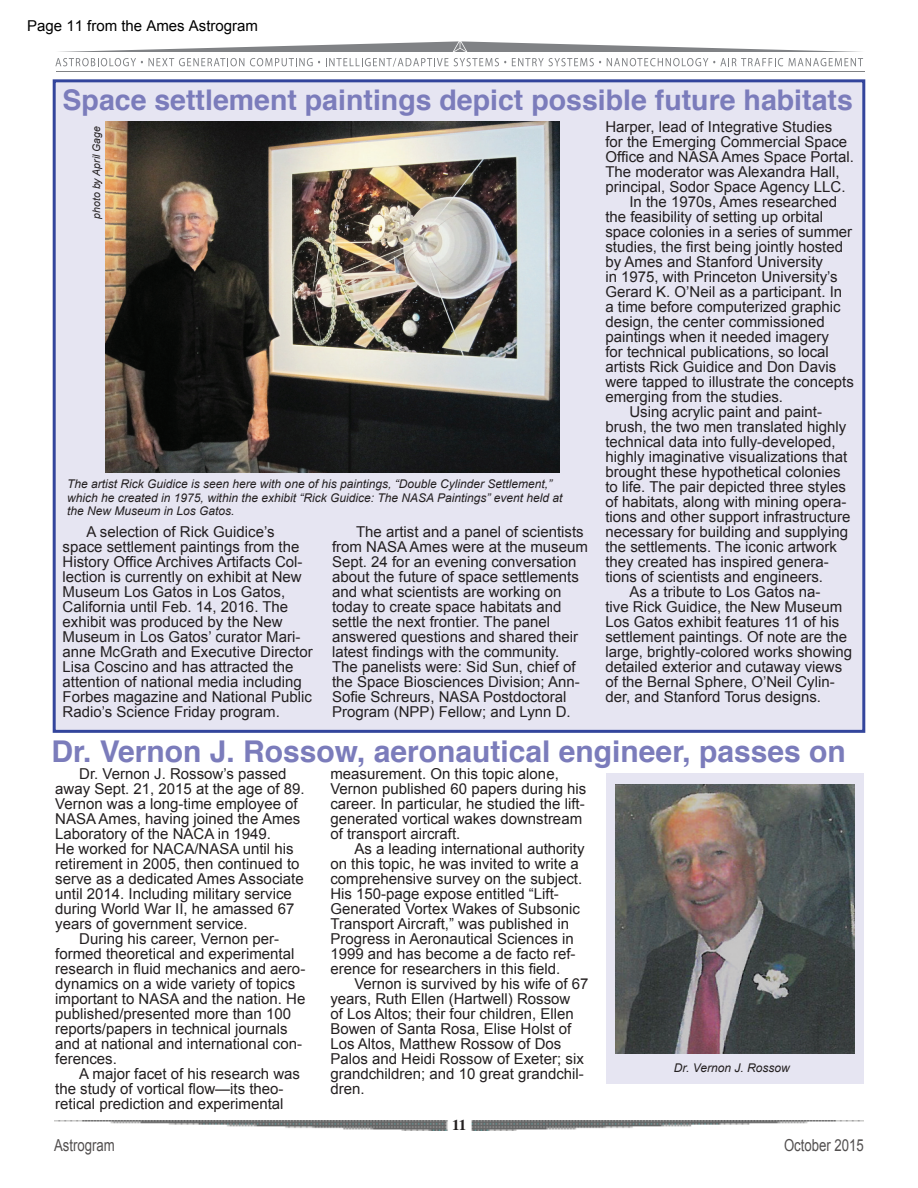
<style>
.page{position:relative;width:918px;height:1188px;background:#fff}
.page>*{position:absolute;margin:0;border:0;box-sizing:border-box;transform-origin:0 0}
.t1{font:700 30px "Helvetica";color:#7b7cbb}
.t2{font:700 28.5px "Helvetica";color:#7b7cbb}
.t3{font:16.5px "Arial";color:#524f4f;scale:.8 1}
.t4{font:15px/15px "Arial";color:#231f20}
.t5{font:15px "Arial";color:#000}
.t6{font:700 15px "Times";color:#231f20}
.t7{font:italic 12px/13.5px "Arial";color:#231f20}
.t8{font:italic 10.5px "Arial";color:#231f20}
</style>
<div class="page">
<img style="left:54px;top:1120px;width:810px;height:11px">
<hr style="left:56px;top:71px;width:808px;height:1px;background:#808285">
<svg style="left:59px;top:41px;width:802px;height:11px"></svg>
<svg style="left:55px;top:58px;width:88px;height:8px"></svg>
<svg style="left:149px;top:58px;width:95px;height:8px"></svg>
<svg style="left:250px;top:58px;width:70px;height:8px"></svg>
<svg style="left:326px;top:58px;width:180px;height:9px"></svg>
<svg style="left:512px;top:58px;width:89px;height:8px"></svg>
<svg style="left:607px;top:58px;width:176px;height:8px"></svg>
<svg style="left:789px;top:58px;width:74px;height:8px"></svg>
<div style="left:53px;top:79px;width:812px;height:654px;background:#e6e5f2;border:3px solid #33459c"></div>
<img style="left:105px;top:122px;width:454px;height:351px">
<div style="left:606px;top:773px;width:258px;height:310px;background:#e6e5f2"></div>
<img style="left:615px;top:784px;width:240px;height:270px">
<p class="t5" style="left:27px;top:16px;width:232px">Page 11 from the Ames Astrogram</p>
<h2 class="t2" style="left:63px;top:77px;width:792px">Space settlement paintings depict possible future habitats</h2>
<p class="t8" style="left:90px;top:219px;width:94px;rotate:-90deg">photo by April Gage</p>
<p class="t7" style="left:67px;top:478px;width:497px">The artist Rick Guidice is seen here with one of his paintings, “Double Cylinder Settlement,” which he created in 1975, within the exhibit “Rick Guidice: The NASA Paintings” event held at the New Museum in Los Gatos.</p>
<p class="t4" style="left:332px;top:525px;width:257px;text-indent:24px">The artist and a panel of scientists from NASA Ames were at the museum Sept. 24 for an evening conversation about the future of space settlements and what scientists are working on today to create space habitats and settle the next frontier. The panel answered questions and shared their latest findings with the community.<br>The panelists were: Sid Sun, chief of the Space Biosciences Division; Ann-Sofie Schreurs, NASA Postdoctoral Program (NPP) Fellow; and Lynn D.</p>
<p class="t4" style="left:63px;top:525px;width:252px;text-indent:24px">A selection of Rick Guidice’s space settlement paintings from the History Office Archives Artifacts Col&shy;lection is currently on exhibit at New Museum Los Gatos in Los Gatos, California until Feb. 14, 2016. The exhibit was produced by the New Museum in Los Gatos’ curator Mari&shy;anne McGrath and Executive Director Lisa Coscino and has attracted the attention of national media including Forbes magazine and National Public Radio’s Science Friday program.</p>
<p class="t4" style="left:605px;top:120px;width:228px">Harper, lead of Integrative Studies</p>
<p class="t4" style="left:605px;top:135px;width:243px">for the Emerging Commercial Space</p>
<p class="t4" style="left:605px;top:150px;width:250px">Office and NASA Ames Space Portal.</p>
<p class="t4" style="left:605px;top:165px;width:236px">The moderator was Alexandra Hall,</p>
<p class="t4" style="left:605px;top:180px;width:242px">principal, Sodor Space Agency LLC.</p>
<p class="t4" style="left:629px;top:195px;width:209px">In the 1970s, Ames researched</p>
<p class="t4" style="left:605px;top:210px;width:219px">the feasibility of setting up orbital</p>
<p class="t4" style="left:605px;top:225px;width:248px">space colonies in a series of summer</p>
<p class="t4" style="left:605px;top:240px;width:239px">studies, the first being jointly hosted</p>
<p class="t4" style="left:605px;top:255px;width:219px">by Ames and Stanford University</p>
<p class="t4" style="left:605px;top:270px;width:234px">in 1975, with Princeton University’s</p>
<p class="t4" style="left:605px;top:285px;width:238px">Gerard K. O’Neil as a participant. In</p>
<p class="t4" style="left:605px;top:300px;width:237px">a time before computerized graphic</p>
<p class="t4" style="left:605px;top:315px;width:221px">design, the center commissioned</p>
<p class="t4" style="left:605px;top:330px;width:225px">paintings when it needed imagery</p>
<p class="t4" style="left:605px;top:345px;width:225px">for technical publications, so local</p>
<p class="t4" style="left:605px;top:360px;width:232px">artists Rick Guidice and Don Davis</p>
<p class="t4" style="left:605px;top:375px;width:250px">were tapped to illustrate the concepts</p>
<p class="t4" style="left:605px;top:390px;width:179px">emerging from the studies.</p>
<p class="t4" style="left:629px;top:405px;width:194px">Using acrylic paint and paint-</p>
<p class="t4" style="left:605px;top:420px;width:242px">brush, the two men translated highly</p>
<p class="t4" style="left:605px;top:435px;width:232px">technical data into fully-developed,</p>
<p class="t4" style="left:605px;top:450px;width:243px">highly imaginative visualizations that</p>
<p class="t4" style="left:605px;top:465px;width:237px">brought these hypothetical colonies</p>
<p class="t4" style="left:605px;top:480px;width:242px">to life. The pair depicted three styles</p>
<p class="t4" style="left:605px;top:495px;width:242px">of habitats, along with mining opera-</p>
<p class="t4" style="left:605px;top:510px;width:247px">tions and other support infrastructure</p>
<p class="t4" style="left:605px;top:525px;width:244px">necessary for building and supplying</p>
<p class="t4" style="left:605px;top:540px;width:233px">the settlements. The iconic artwork</p>
<p class="t4" style="left:605px;top:555px;width:225px">they created has inspired genera-</p>
<p class="t4" style="left:605px;top:570px;width:219px">tions of scientists and engineers.</p>
<p class="t4" style="left:629px;top:585px;width:192px">As a tribute to Los Gatos na-</p>
<p class="t4" style="left:605px;top:600px;width:238px">tive Rick Guidice, the New Museum</p>
<p class="t4" style="left:605px;top:615px;width:236px">Los Gatos exhibit features 11 of his</p>
<p class="t4" style="left:605px;top:630px;width:243px">settlement paintings. Of note are the</p>
<p class="t4" style="left:605px;top:645px;width:248px">large, brightly-colored works showing</p>
<p class="t4" style="left:605px;top:660px;width:238px">detailed exterior and cutaway views</p>
<p class="t4" style="left:605px;top:675px;width:231px">of the Bernal Sphere, O’Neil Cylin-</p>
<p class="t4" style="left:605px;top:690px;width:217px">der, and Stanford Torus designs.</p>
<h1 class="t1" style="left:52px;top:727px;width:796px">Dr. Vernon J. Rossow, aeronautical engineer, passes on</h1>
<p class="t4" style="left:330px;top:767px;width:257px">measurement. On this topic alone, Vernon published 60 papers during his career. In particular, he studied the lift&shy;generated vortical wakes downstream of transport aircraft.</p>
<p class="t4" style="left:330px;top:842px;width:256px;text-indent:24px">As a leading international authority on this topic, he was invited to write a comprehensive survey on the subject.<br>His 150-page expose entitled “Lift-Generated Vortex Wakes of Subsonic Transport Aircraft,” was published in Progress in Aeronautical Sciences in 1999 and has become a de facto ref&shy;erence for researchers in this field.</p>
<p class="t4" style="left:330px;top:977px;width:259px;text-indent:24px">Vernon is survived by his wife of 67 years, Ruth Ellen (Hartwell) Rossow<br>of Los Altos; their four children, Ellen<br>Bowen of Santa Rosa, Elise Holst of<br>Los Altos, Matthew Rossow of Dos<br>Palos and Heidi Rossow of Exeter; six grandchildren; and 10 great grandchil&shy;dren.</p>
<p class="t4" style="left:79px;top:767px;width:209px">Dr. Vernon J. Rossow’s passed</p>
<p class="t4" style="left:55px;top:782px;width:251px">away Sept. 21, 2015 at the age of 89.</p>
<p class="t4" style="left:55px;top:797px;width:244px">Vernon was a long-time employee of</p>
<p class="t4" style="left:55px;top:812px;width:247px">NASA Ames, having joined the Ames</p>
<p class="t4" style="left:55px;top:827px;width:217px">Laboratory of the NACA in 1949.</p>
<p class="t4" style="left:55px;top:842px;width:240px">He worked for NACA/NASA until his</p>
<p class="t4" style="left:55px;top:857px;width:246px">retirement in 2005, then continued to</p>
<p class="t4" style="left:55px;top:872px;width:250px">serve as a dedicated Ames Associate</p>
<p class="t4" style="left:55px;top:887px;width:238px">until 2014. Including military service</p>
<p class="t4" style="left:55px;top:902px;width:241px">during World War II, he amassed 67</p>
<p class="t4" style="left:55px;top:917px;width:194px">years of government service.</p>
<p class="t4" style="left:79px;top:932px;width:202px">During his career, Vernon per-</p>
<p class="t4" style="left:55px;top:947px;width:241px">formed theoretical and experimental</p>
<p class="t4" style="left:55px;top:962px;width:252px">research in fluid mechanics and aero-</p>
<p class="t4" style="left:55px;top:977px;width:242px">dynamics on a wide variety of topics</p>
<p class="t4" style="left:55px;top:992px;width:252px">important to NASA and the nation. He</p>
<p class="t4" style="left:55px;top:1007px;width:237px">published/presented more than 100</p>
<p class="t4" style="left:55px;top:1022px;width:234px">reports/papers in technical journals</p>
<p class="t4" style="left:55px;top:1037px;width:248px">and at national and international con-</p>
<p class="t4" style="left:55px;top:1052px;width:63px">ferences.</p>
<p class="t4" style="left:79px;top:1067px;width:222px">A major facet of his research was</p>
<p class="t4" style="left:55px;top:1082px;width:230px">the study of vortical flow—its theo-</p>
<p class="t4" style="left:55px;top:1097px;width:230px">retical prediction and experimental</p>
<p class="t7" style="left:674px;top:1061px;width:117px">Dr. Vernon J. Rossow</p>
<p class="t6" style="left:452px;top:1111px;width:16px">11</p>
<p class="t3" style="left:54px;top:1134px;width:78px">Astrogram</p>
<p class="t3" style="left:784px;top:1134px;width:101px">October 2015</p>
</div>
